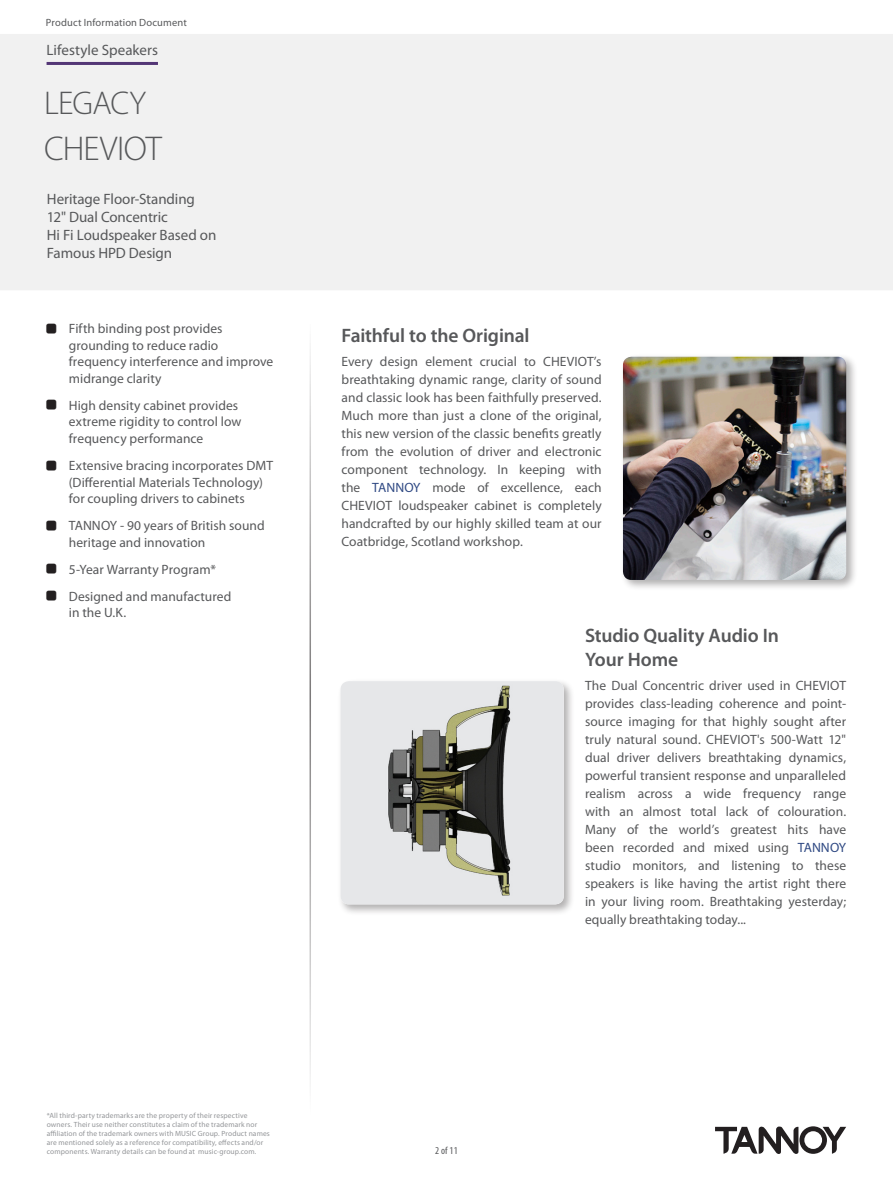
<style>
.page{position:relative;width:893px;height:1188px;background:#fff}
.page>*{position:absolute;margin:0;border:0;box-sizing:border-box;transform-origin:0 0}
.t1{font:300 34.5px "Myriad Pro";letter-spacing:-.02em;color:#57585a}
.t2{font:300 33px "Myriad Pro";letter-spacing:-.02em;color:#57585a}
._10_Header_1{font:600 19.5px/24px "Myriad Pro";letter-spacing:-.005em;color:#57585a}
.t3{font:15px/18px "Myriad Pro";letter-spacing:-.005em;color:#57585a}
._09_Body_Text_2{font:13.5px/18px "Myriad Pro";color:#57585a;text-align:justify}
._05_PFI-Bullets_1{font:13.5px/16.5px "Myriad Pro";letter-spacing:.005em;color:#57585a}
.t4{font:10.5px "Myriad Pro";letter-spacing:.015em;color:#57585a}
.t5{font:condensed 10.5px "Myriad Pro";color:#57585a}
._07_Disclaimer{font:7.5px/9px "Myriad Pro";letter-spacing:.02em;color:#939598}
.s1{font-family:"SQF Cust Glyph Set 1 V1";font-size:20.25px;color:#231f20}
.s2{color:#2f4983}
</style>
<div class="page">
<img style="left:0;top:34px;width:893px;height:1120px">
<hr style="left:47px;top:62px;width:111px;height:3px;background:#533676">
<div style="left:620px;top:354px;width:237px;height:237px;background:#231f20;opacity:.35"></div>
<img style="left:623px;top:357px;width:223px;height:223px">
<div style="left:337px;top:678px;width:238px;height:238px;background:#231f20;opacity:.35"></div>
<img style="left:341px;top:681px;width:223px;height:223px">
<p class="t4" style="left:46px;top:16px;width:142px">Product Information Document</p>
<p class="t3" style="left:47px;top:40px;width:113px">Lifestyle Speakers</p>
<h2 class="t2" style="left:44px;top:85px;width:103px">LEGACY</h2>
<h1 class="t1" style="left:44px;top:130px;width:119px">CHEVIOT</h1>
<p class="t3" style="left:47px;top:190px;width:171px">Heritage Floor-Standing<br>12" Dual Concentric<br>Hi Fi Loudspeaker Based on<br>Famous HPD Design</p>
<p class="_05_PFI-Bullets_1" style="left:69px;top:320px;width:206px;text-indent:-22px"><span class="s1">#</span> Fifth binding post provides grounding to reduce radio frequency interference and improve midrange clarity</p>
<p class="_05_PFI-Bullets_1" style="left:69px;top:397px;width:174px;text-indent:-22px"><span class="s1">#</span> High density cabinet provides extreme rigidity to control low frequency performance</p>
<p class="_05_PFI-Bullets_1" style="left:69px;top:457px;width:206px;text-indent:-22px"><span class="s1">#</span> Extensive bracing incorporates DMT (Differential Materials Technology) for coupling drivers to cabinets</p>
<p class="_05_PFI-Bullets_1" style="left:69px;top:517px;width:197px;text-indent:-22px"><span class="s1">#</span> TANNOY - 90 years of British sound heritage and innovation</p>
<p class="_05_PFI-Bullets_1" style="left:46px;top:561px;width:171px"><span class="s1">#</span> 5-Year Warranty Program*</p>
<p class="_05_PFI-Bullets_1" style="left:69px;top:588px;width:164px;text-indent:-22px"><span class="s1">#</span> Designed and manufactured in the U.K.</p>
<p class="_10_Header_1" style="left:342px;top:323px;width:189px">Faithful to the Original</p>
<p class="_09_Body_Text_2" style="left:342px;top:352px;width:262px">Every design element crucial to CHEVIOT’s breathtaking dynamic range, clarity of sound and classic look has been faithfully preserved.<br>Much more than just a clone of the original, this new version of the classic benefits greatly from the evolution of driver and electronic component technology. In keeping with the <span class="s2">TANNOY</span> mode of excellence, each CHEVIOT loudspeaker cabinet is completely handcrafted by our highly skilled team at our Coatbridge, Scotland workshop.</p>
<p class="_10_Header_1" style="left:585px;top:623px;width:195px">Studio Quality Audio In<br>Your Home</p>
<p class="_09_Body_Text_2" style="left:585px;top:676px;width:263px">The Dual Concentric driver used in CHEVIOT provides class-leading coherence and point&shy;source imaging for that highly sought after truly natural sound. CHEVIOT's 500-Watt 12" dual driver delivers breathtaking dynamics, powerful transient response and unparalleled realism across a wide frequency range with an almost total lack of colouration.<br>Many of the world’s greatest hits have been recorded and mixed using <span class="s2">TANNOY </span>studio monitors, and listening to these speakers is like having the artist right there in your living room. Breathtaking yesterday; equally breathtaking today...</p>
<p class="_07_Disclaimer" style="left:47px;top:1111px;width:225px">*All third-party trademarks are the property of their respective owners. Their use neither constitutes a claim of the trademark nor affiliation of the trademark owners with MUSIC Group. Product names are mentioned solely as a reference for compatibility, effects and/or components. Warranty details can be found at music-group.com.</p>
<p class="t5" style="left:435px;top:1144px;width:24px">2 of 11</p>
</div>
